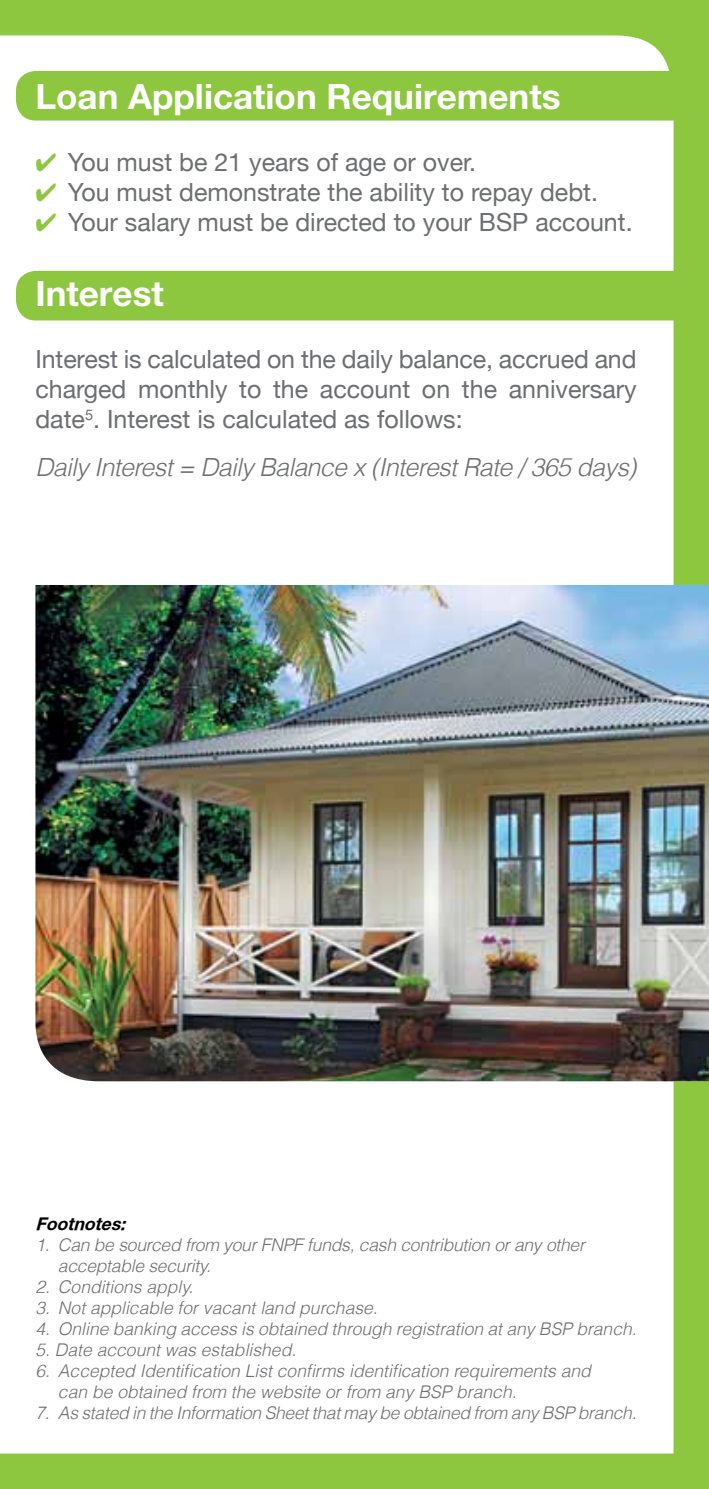
<style>
.page{position:relative;width:709px;height:1489px;background:#fff}
.page>*{position:absolute;margin:0;border:0;box-sizing:border-box;transform-origin:0 0}
.t1{font:700 35px "Helvetica Neue";color:#fff}
.t2{font:25px/30px "Helvetica Neue";color:#6d6e71;text-align:justify}
.t3{font:italic 300 25px "Helvetica LT";letter-spacing:-.025em;color:#6d6e71}
.t4{font:italic 300 17.5px/21px "Helvetica LT";color:#6d6e71}
.t5{font:italic 700 17.5px "Helvetica Neue";color:#000}
.s1{color:#8dc63f}
</style>
<div class="page">
<div style="left:0;top:0;width:709px;height:1488px;background:#8dc63f"></div>
<div style="left:0;top:35px;width:679px;height:1418px;background:#fff"></div>
<svg style="left:16px;top:71px;width:663px;height:49px"></svg>
<svg style="left:16px;top:271px;width:663px;height:49px"></svg>
<img style="left:35px;top:585px;width:674px;height:496px">
<h1 class="t1" style="left:35px;top:74px;width:526px">Loan Application Requirements</h1>
<h2 class="t2" style="left:35px;top:147px;width:442px"><span class="s1">✔</span> You must be 21 years of age or over.</h2>
<h2 class="t2" style="left:35px;top:177px;width:564px"><span class="s1">✔</span> You must demonstrate the ability to repay debt.</h2>
<h2 class="t2" style="left:35px;top:207px;width:598px"><span class="s1">✔</span> Your salary must be directed to your BSP account.</h2>
<h1 class="t1" style="left:35px;top:271px;width:130px">Interest</h1>
<h2 class="t2" style="left:35px;top:344px;width:602px">Interest is calculated on the daily balance, accrued and charged monthly to the account on the anniversary date<sup>5</sup>. Interest is calculated as follows:</h2>
<h2 class="t3" style="left:35px;top:452px;width:602px">Daily Interest = Daily Balance x (Interest Rate / 365 days)</h2>
<p class="t5" style="left:35px;top:1212px;width:97px">Footnotes:</p>
<p class="t4" style="left:58px;top:1233px;width:528px;text-indent:-23px">1. Can be sourced from your FNPF funds, cash contribution or any other acceptable security.</p>
<p class="t4" style="left:35px;top:1275px;width:160px">2. Conditions apply.</p>
<p class="t4" style="left:35px;top:1296px;width:344px">3. Not applicable for vacant land purchase.</p>
<p class="t4" style="left:35px;top:1317px;width:602px">4. Online banking access is obtained through registration at any BSP branch.</p>
<p class="t4" style="left:35px;top:1338px;width:262px">5. Date account was established.</p>
<p class="t4" style="left:58px;top:1359px;width:534px;text-indent:-23px">6. Accepted Identification List confirms identification requirements and can be obtained from the website or from any BSP branch.</p>
<p class="t4" style="left:35px;top:1401px;width:602px">7. As stated in the Information Sheet that may be obtained from any BSP branch.</p>
</div>
